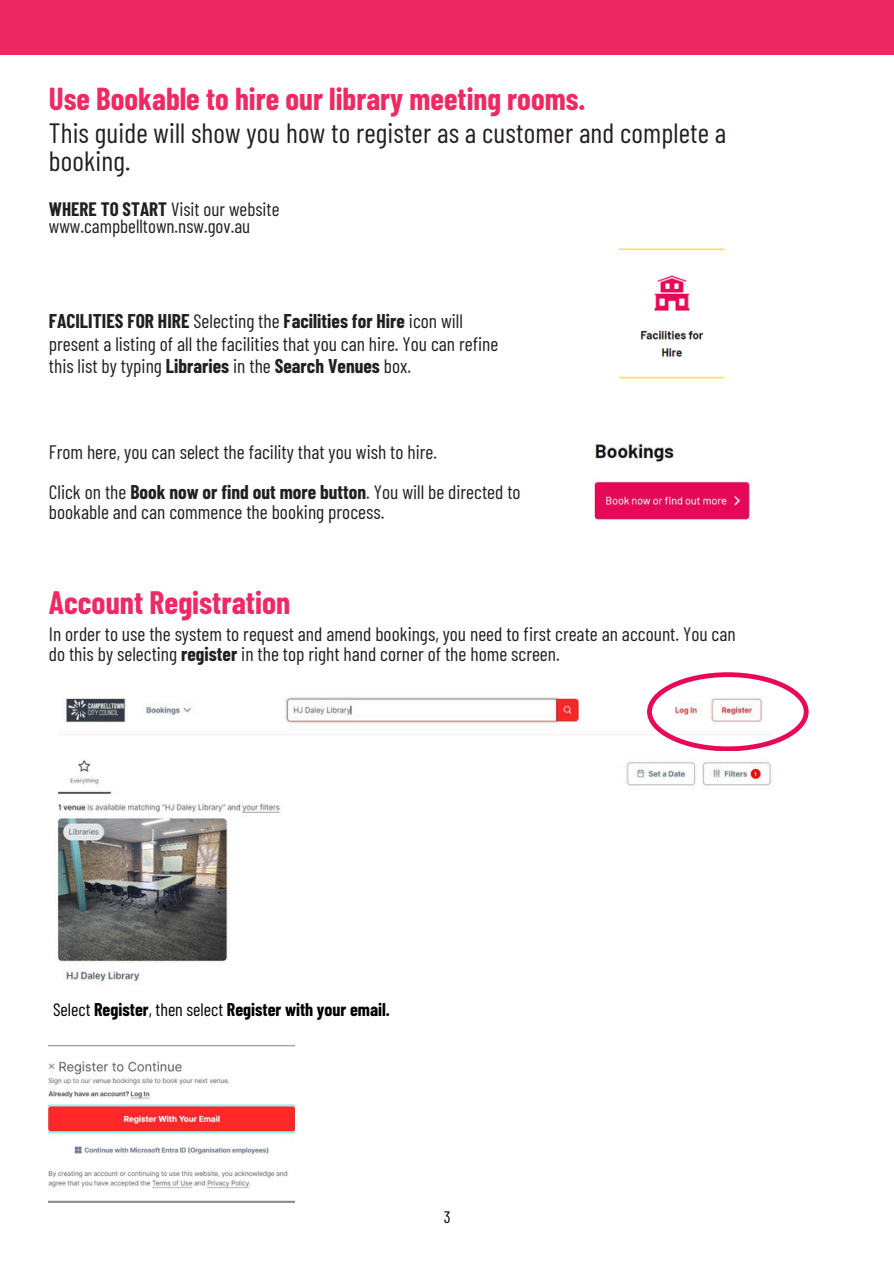
<style>
.page{position:relative;width:894px;height:1264px;background:#fff}
.page>*{position:absolute;margin:0;border:0;box-sizing:border-box;transform-origin:0 0}
.t1{font:700 31.65px "Barlow Condensed";color:#ee2964}
.t2{font:700 31.05px "Barlow Condensed";color:#ee2964}
.t3{font:27.9px/27.6px "Barlow Condensed";letter-spacing:.005em;color:#231f20}
.t4{font:19.5px/20.2px "Barlow Condensed";color:#231f20}
.t5{font:19.05px "Barlow Condensed";color:#231f20}
.t6{font:700 18px "Barlow Condensed";color:#000}
.t7{font:16.5px "Barlow Condensed";color:#000}
.s1{font-weight:700}
.s2{font-weight:400}
</style>
<div class="page">
<div style="left:0;top:0;width:893px;height:54px;background:#eb2864"></div>
<img style="left:618px;top:248px;width:107px;height:131px">
<img style="left:592px;top:443px;width:159px;height:79px">
<img style="left:57px;top:696px;width:714px;height:287px">
<svg style="left:647px;top:672px;width:160px;height:79px"></svg>
<img style="left:49px;top:1045px;width:245px;height:157px">
<p class="t2" style="left:49px;top:79px;width:538px">Use Bookable to hire our library meeting rooms.</p>
<p class="t3" style="left:49px;top:118px;width:678px">This guide will show you how to register as a customer and complete a booking.</p>
<p class="t5" style="left:49px;top:197px;width:232px"><span class="s1">WHERE TO START</span> Visit our website</p>
<p class="t5" style="left:49px;top:213px;width:203px">www.campbelltown.nsw.gov.au</p>
<p class="t4" style="left:49px;top:309px;width:451px;line-height:22.5px"><span class="s1">FACILITIES FOR HIRE</span> Selecting the <span class="s1">Facilities for Hire</span> icon will present a listing of all the facilities that you can hire. You can refine this list by typing <span class="s1">Libraries</span> in the <span class="s1">Search Venues</span> box.</p>
<p class="t4" style="left:49px;top:440px;width:389px">From here, you can select the facility that you wish to hire.</p>
<p class="t4" style="left:49px;top:481px;width:473px">Click on the <span class="s1">Book now or find out more button</span>. You will be directed to bookable and can commence the booking process.</p>
<p class="t1" style="left:49px;top:582px;width:243px">Account Registration</p>
<p class="t4" style="left:49px;top:623px;width:688px">In order to use the system to request and amend bookings, you need to first create an account. You can do this by selecting <span class="s1">register</span> in the top right hand corner of the home screen.</p>
<p class="t6" style="left:53px;top:998px;width:338px"><span class="s2">Select</span> Register<span class="s2">, then select</span> Register with your email.</p>
<p class="t7" style="left:443px;top:1206px;width:8px">3</p>
</div>
